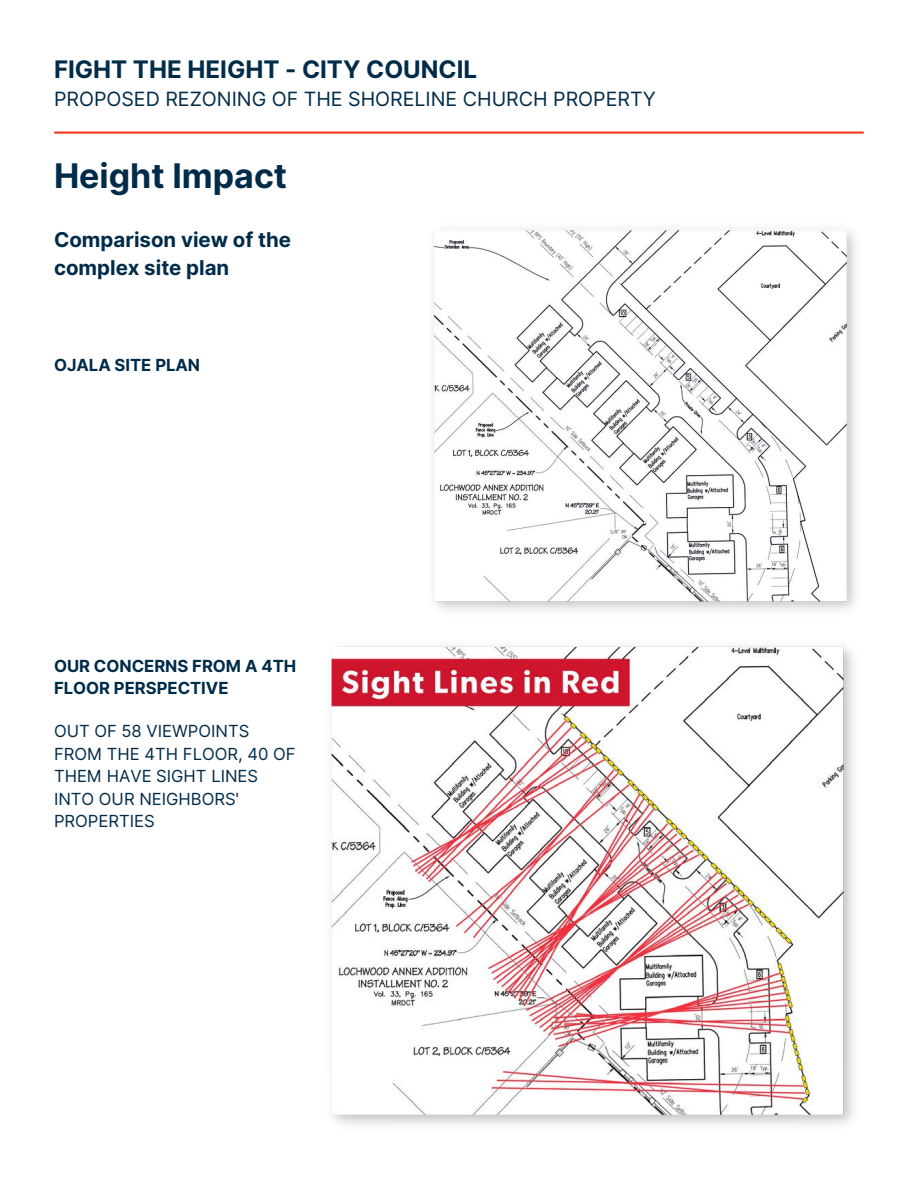
<style>
.page{position:relative;width:918px;height:1188px;background:#fff}
.page>*{position:absolute;margin:0;border:0;box-sizing:border-box;transform-origin:0 0}
.t1{font:700 33.9px "Inter";color:#002b49}
.t2{font:700 24.15px "Inter";color:#002b49}
.t3{font:700 20.4px/28px "Inter";color:#002b49}
.t4{font:19.65px "Inter";color:#002b49}
.t5{font:16.65px/22.5px "Inter";color:#002b49}
.t6{font:700 16.65px/22.5px "Inter";color:#002b49}
</style>
<div class="page">
<hr style="left:55px;top:131px;width:808px;height:3px;background:#ef4029">
<img style="left:331px;top:646px;width:523px;height:479px">
<img style="left:433px;top:230px;width:423px;height:381px">
<h2 class="t2" style="left:54px;top:55px;width:425px">FIGHT THE HEIGHT - CITY COUNCIL</h2>
<p class="t4" style="left:54px;top:88px;width:603px">PROPOSED REZONING OF THE SHORELINE CHURCH PROPERTY</p>
<h1 class="t1" style="left:54px;top:155px;width:235px">Height Impact</h1>
<p class="t3" style="left:54px;top:226px;width:239px">Comparison view of the complex site plan</p>
<p class="t6" style="left:54px;top:354px;width:148px">OJALA SITE PLAN</p>
<p class="t6" style="left:54px;top:655px;width:244px">OUR CONCERNS FROM A 4TH<br>FLOOR PERSPECTIVE</p>
<p class="t5" style="left:54px;top:720px;width:243px">OUT OF 58 VIEWPOINTS<br>FROM THE 4TH FLOOR, 40 OF<br>THEM HAVE SIGHT LINES<br>INTO OUR NEIGHBORS'<br>PROPERTIES</p>
</div>
